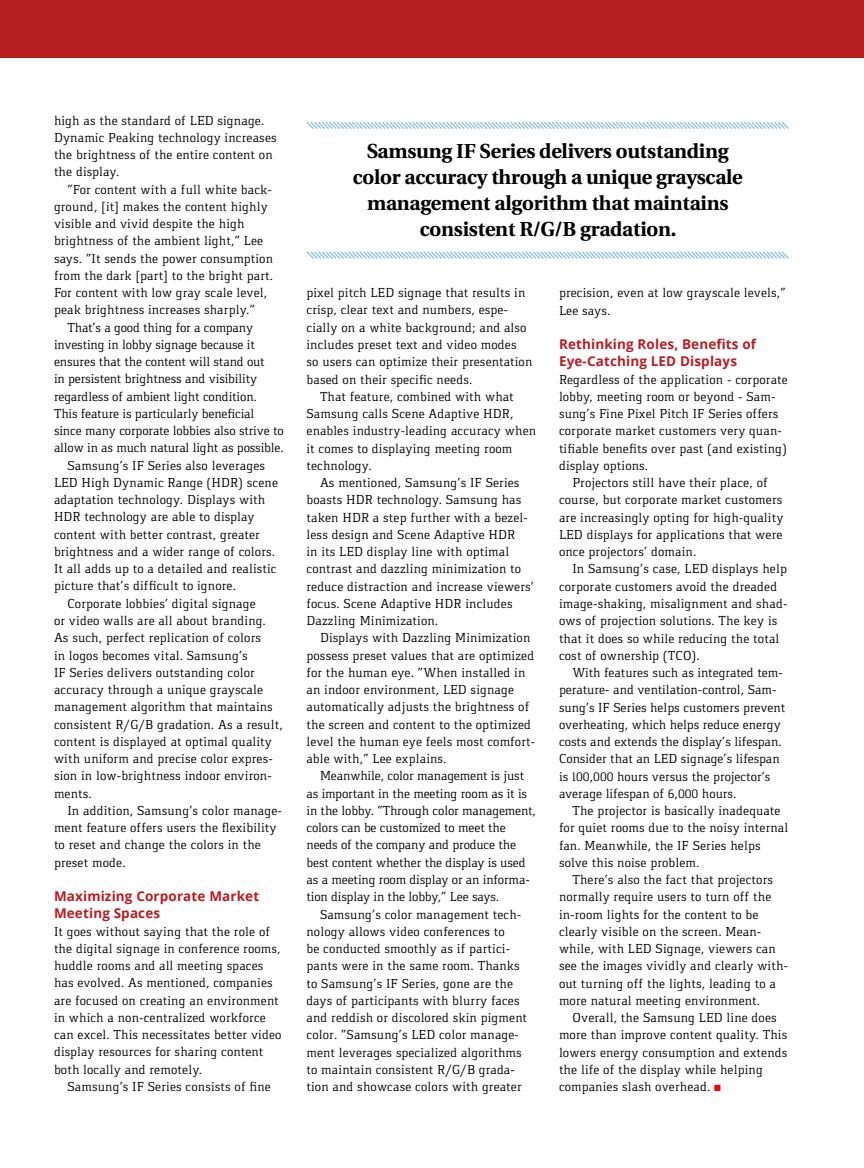
<style>
.page{position:relative;width:864px;height:1168px;background:#fff}
.page>*{position:absolute;margin:0;border:0;box-sizing:border-box;transform-origin:0 0}
.t1{font:700 20.25px/26.2px "Utopia";letter-spacing:-.01em;color:#000;text-align:center}
.t2{font:13.5px/17.2px "Gaspar";letter-spacing:.01em;color:#000}
.t3{font:13.5px/17.2px "Gaspar";letter-spacing:-.01em;color:#000}
.t4{font:700 13.5px/17.2px "Open Sans";letter-spacing:.01em;color:#b81d22}
</style>
<div class="page">
<div style="left:0;top:0;width:864px;height:57px;background:#b81d22"></div>
<svg style="left:306px;top:121px;width:483px;height:8px"></svg>
<svg style="left:306px;top:251px;width:483px;height:8px"></svg>
<p class="t2" style="left:54px;top:111px;width:224px">high as the standard of LED signage.<br>Dynamic Peaking technology increases the brightness of the entire content on the display.</p>
<p class="t2" style="left:54px;top:180px;width:221px;text-indent:14px">“For content with a full white back&shy;ground, [it] makes the content highly visible and vivid despite the high brightness of the ambient light,” Lee says. “It sends the power consumption from the dark [part] to the bright part.<br>For content with low gray scale level, peak brightness increases sharply.”</p>
<p class="t3" style="left:68px;top:319px;width:187px">That’s a good thing for a company</p>
<p class="t3" style="left:54px;top:336px;width:203px">investing in lobby signage because it</p>
<p class="t3" style="left:54px;top:353px;width:212px">ensures that the content will stand out</p>
<p class="t3" style="left:54px;top:370px;width:205px">in persistent brightness and visibility</p>
<p class="t3" style="left:54px;top:388px;width:204px">regardless of ambient light condition.</p>
<p class="t3" style="left:54px;top:405px;width:202px">This feature is particularly beneficial</p>
<p class="t3" style="left:54px;top:422px;width:231px">since many corporate lobbies also strive to</p>
<p class="t3" style="left:54px;top:439px;width:231px">allow in as much natural light as possible.</p>
<p class="t2" style="left:68px;top:457px;width:199px">Samsung’s IF Series also leverages</p>
<p class="t2" style="left:54px;top:474px;width:226px">LED High Dynamic Range (HDR) scene</p>
<p class="t2" style="left:54px;top:491px;width:213px">adaptation technology. Displays with</p>
<p class="t2" style="left:54px;top:508px;width:202px">HDR technology are able to display</p>
<p class="t2" style="left:54px;top:526px;width:207px">content with better contrast, greater</p>
<p class="t2" style="left:54px;top:543px;width:223px">brightness and a wider range of colors.</p>
<p class="t2" style="left:54px;top:560px;width:224px">It all adds up to a detailed and realistic</p>
<p class="t2" style="left:54px;top:577px;width:184px">picture that’s difficult to ignore.</p>
<p class="t2" style="left:68px;top:595px;width:190px">Corporate lobbies’ digital signage</p>
<p class="t2" style="left:54px;top:612px;width:213px">or video walls are all about branding.</p>
<p class="t2" style="left:54px;top:629px;width:209px">As such, perfect replication of colors</p>
<p class="t2" style="left:54px;top:646px;width:195px">in logos becomes vital. Samsung’s</p>
<p class="t2" style="left:54px;top:664px;width:202px">IF Series delivers outstanding color</p>
<p class="t2" style="left:54px;top:681px;width:211px">accuracy through a unique grayscale</p>
<p class="t2" style="left:54px;top:698px;width:220px">management algorithm that maintains</p>
<p class="t2" style="left:54px;top:715px;width:230px">consistent R/G/B gradation. As a result,</p>
<p class="t2" style="left:54px;top:733px;width:219px">content is displayed at optimal quality</p>
<p class="t2" style="left:54px;top:750px;width:220px">with uniform and precise color expres-</p>
<p class="t2" style="left:54px;top:767px;width:219px">sion in low-brightness indoor environ-</p>
<p class="t2" style="left:54px;top:784px;width:39px">ments.</p>
<p class="t2" style="left:68px;top:802px;width:216px">In addition, Samsung’s color manage-</p>
<p class="t2" style="left:54px;top:819px;width:224px">ment feature offers users the flexibility</p>
<p class="t2" style="left:54px;top:836px;width:208px">to reset and change the colors in the</p>
<p class="t2" style="left:54px;top:853px;width:73px">preset mode.</p>
<p class="t4" style="left:54px;top:887px;width:207px">Maximizing Corporate Market<br>Meeting Spaces</p>
<p class="t2" style="left:54px;top:922px;width:229px">It goes without saying that the role of the digital signage in conference rooms, huddle rooms and all meeting spaces has evolved. As mentioned, companies are focused on creating an environment in which a non-centralized workforce can excel. This necessitates better video display resources for sharing content both locally and remotely.</p>
<p class="t2" style="left:68px;top:1078px;width:205px">Samsung’s IF Series consists of fine</p>
<h1 class="t1" style="left:353px;top:138px;width:392px">Samsung IF Series delivers outstanding color accuracy through a unique grayscale management algorithm that maintains consistent R/G/B gradation.</h1>
<p class="t2" style="left:307px;top:284px;width:227px">pixel pitch LED signage that results in crisp, clear text and numbers, espe&shy;cially on a white background; and also includes preset text and video modes<br>so users can optimize their presentation based on their specific needs.</p>
<p class="t2" style="left:307px;top:388px;width:231px;text-indent:14px">That feature, combined with what<br>Samsung calls Scene Adaptive HDR, enables industry-leading accuracy when it comes to displaying meeting room technology.</p>
<p class="t2" style="left:307px;top:474px;width:229px;text-indent:14px">As mentioned, Samsung’s IF Series boasts HDR technology. Samsung has taken HDR a step further with a bezel&shy;less design and Scene Adaptive HDR<br>in its LED display line with optimal contrast and dazzling minimization to reduce distraction and increase viewers’ focus. Scene Adaptive HDR includes Dazzling Minimization.</p>
<p class="t2" style="left:307px;top:629px;width:230px;text-indent:14px">Displays with Dazzling Minimization possess preset values that are optimized for the human eye. “When installed in an indoor environment, LED signage automatically adjusts the brightness of the screen and content to the optimized level the human eye feels most comfort&shy;able with,” Lee explains.</p>
<p class="t3" style="left:307px;top:767px;width:231px;text-indent:14px">Meanwhile, color management is just as important in the meeting room as it is in the lobby. “Through color management, colors can be customized to meet the needs of the company and produce the best content whether the display is used as a meeting room display or an informa&shy;tion display in the lobby,” Lee says.</p>
<p class="t2" style="left:307px;top:905px;width:222px;text-indent:14px">Samsung’s color management tech&shy;nology allows video conferences to<br>be conducted smoothly as if partici&shy;pants were in the same room. Thanks to Samsung’s IF Series, gone are the days of participants with blurry faces and reddish or discolored skin pigment color. “Samsung’s LED color manage&shy;ment leverages specialized algorithms to maintain consistent R/G/B grada&shy;tion and showcase colors with greater</p>
<p class="t2" style="left:559px;top:284px;width:228px">precision, even at low grayscale levels,”<br>Lee says.</p>
<p class="t4" style="left:559px;top:335px;width:199px">Rethinking Roles, Benefits of<br>Eye-Catching LED Displays</p>
<p class="t2" style="left:559px;top:371px;width:230px">Regardless of the application – corporate lobby, meeting room or beyond – Sam&shy;sung’s Fine Pixel Pitch IF Series offers corporate market customers very quan&shy;tifiable benefits over past (and existing) display options.</p>
<p class="t2" style="left:559px;top:474px;width:226px;text-indent:14px">Projectors still have their place, of course, but corporate market customers are increasingly opting for high-quality LED displays for applications that were once projectors’ domain.</p>
<p class="t2" style="left:559px;top:560px;width:230px;text-indent:14px">In Samsung’s case, LED displays help corporate customers avoid the dreaded image-shaking, misalignment and shad&shy;ows of projection solutions. The key is that it does so while reducing the total cost of ownership (TCO).</p>
<p class="t2" style="left:559px;top:664px;width:228px;text-indent:14px">With features such as integrated tem&shy;perature- and ventilation-control, Sam&shy;sung’s IF Series helps customers prevent overheating, which helps reduce energy costs and extends the display’s lifespan.<br>Consider that an LED signage’s lifespan is 100,000 hours versus the projector’s average lifespan of 6,000 hours.</p>
<p class="t2" style="left:559px;top:802px;width:231px;text-indent:14px">The projector is basically inadequate for quiet rooms due to the noisy internal fan. Meanwhile, the IF Series helps solve this noise problem.</p>
<p class="t2" style="left:559px;top:871px;width:231px;text-indent:14px">There’s also the fact that projectors normally require users to turn off the in-room lights for the content to be clearly visible on the screen. Mean&shy;while, with LED Signage, viewers can see the images vividly and clearly with&shy;out turning off the lights, leading to a more natural meeting environment.</p>
<p class="t2" style="left:559px;top:1009px;width:230px;text-indent:14px">Overall, the Samsung LED line does more than improve content quality. This lowers energy consumption and extends the life of the display while helping companies slash overhead.</p>
</div>
